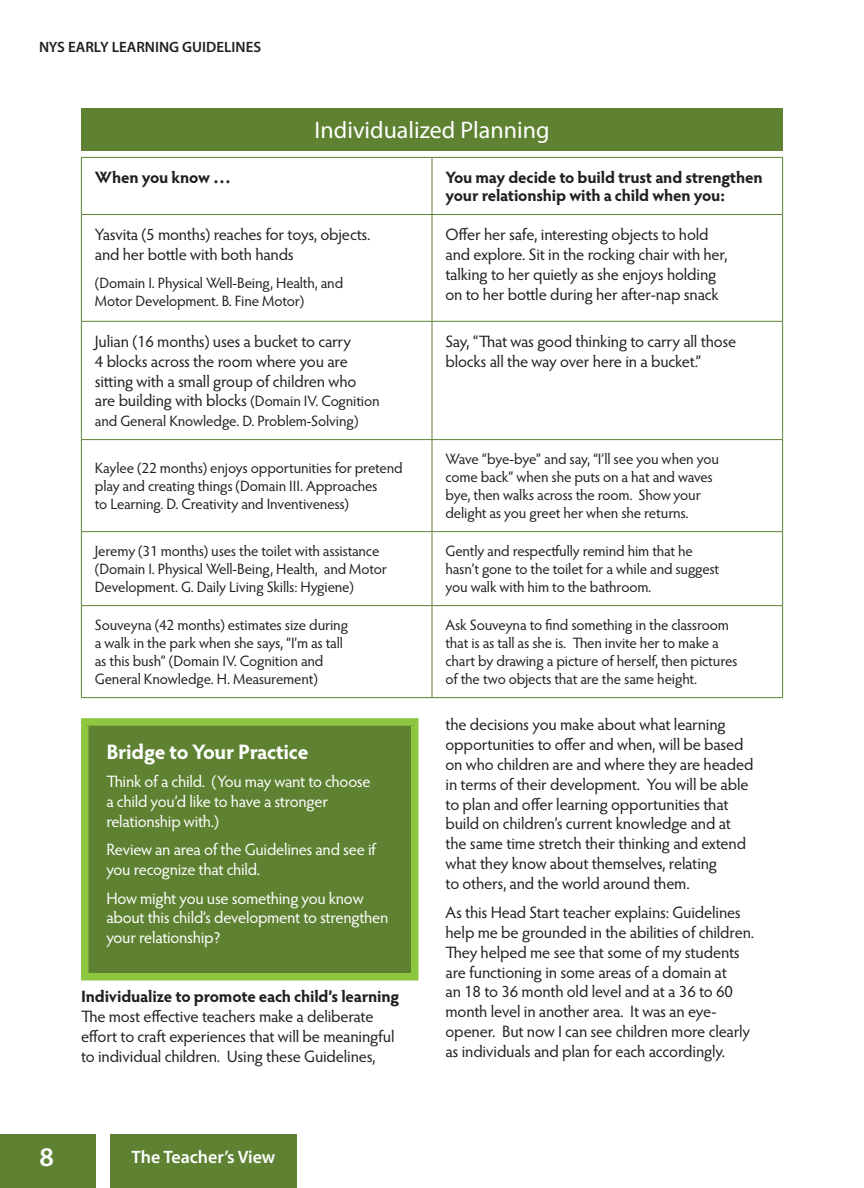
<style>
.page{position:relative;width:864px;height:1188px;background:#fff}
.page>*{position:absolute;margin:0;border:0;box-sizing:border-box;transform-origin:0 0}
.t1{font:600 27px "Myriad Pro";color:#fff}
.t2{font:24px "Myriad Pro";color:#fff}
.t3{font:700 21px "Hypatia Sans Pro";letter-spacing:-.02em;color:#fff}
.t4{font:600 18px "Myriad Pro";color:#fff}
.t5{font:16.5px/19.8px "Hypatia Sans Pro";letter-spacing:-.01em;color:#231f20}
.t6{font:16.5px/19.8px "Hypatia Sans Pro";letter-spacing:-.015em;color:#fff}
.t7{font:700 16.5px/18px "Hypatia Sans Pro";letter-spacing:-.01em;color:#231f20}
.t8{font:15px/18px "Hypatia Sans Pro";letter-spacing:-.01em;color:#231f20}
.t9{font:600 15px "Myriad Pro";color:#231f20}
.s1{font-size:15px}
</style>
<div class="page">
<div style="left:0;top:1134px;width:297px;height:54px;background:#5e8232"></div>
<div style="left:96px;top:1133px;width:14px;height:55px;background:#fff"></div>
<hr style="left:81px;top:157px;width:351px;height:1px;background:#5e8232">
<hr style="left:81px;top:158px;width:1px;height:56px;background:#5e8232">
<hr style="left:81px;top:214px;width:351px;height:1px;background:#5e8232">
<hr style="left:81px;top:215px;width:1px;height:106px;background:#5e8232">
<hr style="left:81px;top:321px;width:351px;height:1px;background:#5e8232">
<hr style="left:81px;top:322px;width:1px;height:117px;background:#5e8232">
<hr style="left:81px;top:439px;width:351px;height:1px;background:#5e8232">
<hr style="left:81px;top:440px;width:1px;height:91px;background:#5e8232">
<hr style="left:81px;top:531px;width:351px;height:1px;background:#5e8232">
<hr style="left:81px;top:532px;width:1px;height:73px;background:#5e8232">
<hr style="left:81px;top:605px;width:351px;height:1px;background:#5e8232">
<hr style="left:81px;top:606px;width:1px;height:91px;background:#5e8232">
<hr style="left:432px;top:157px;width:351px;height:1px;background:#5e8232">
<hr style="left:432px;top:158px;width:1px;height:56px;background:#5e8232">
<hr style="left:782px;top:158px;width:1px;height:56px;background:#5e8232">
<hr style="left:432px;top:214px;width:351px;height:1px;background:#5e8232">
<hr style="left:432px;top:215px;width:1px;height:106px;background:#5e8232">
<hr style="left:782px;top:215px;width:1px;height:106px;background:#5e8232">
<hr style="left:432px;top:321px;width:351px;height:1px;background:#5e8232">
<hr style="left:432px;top:322px;width:1px;height:117px;background:#5e8232">
<hr style="left:782px;top:322px;width:1px;height:117px;background:#5e8232">
<hr style="left:432px;top:439px;width:351px;height:1px;background:#5e8232">
<hr style="left:432px;top:440px;width:1px;height:91px;background:#5e8232">
<hr style="left:782px;top:440px;width:1px;height:91px;background:#5e8232">
<hr style="left:432px;top:531px;width:351px;height:1px;background:#5e8232">
<hr style="left:432px;top:532px;width:1px;height:73px;background:#5e8232">
<hr style="left:782px;top:532px;width:1px;height:73px;background:#5e8232">
<hr style="left:432px;top:605px;width:351px;height:1px;background:#5e8232">
<hr style="left:432px;top:606px;width:1px;height:91px;background:#5e8232">
<hr style="left:782px;top:606px;width:1px;height:91px;background:#5e8232">
<hr style="left:81px;top:697px;width:351px;height:1px;background:#5e8232">
<hr style="left:432px;top:697px;width:351px;height:1px;background:#5e8232">
<div style="left:85px;top:722px;width:330px;height:255px;background:#5e8232"></div>
<div style="left:81px;top:726px;width:7px;height:247px;background:#8dc63f"></div>
<div style="left:411px;top:726px;width:7px;height:247px;background:#8dc63f"></div>
<div style="left:81px;top:718px;width:337px;height:8px;background:#8dc63f"></div>
<div style="left:81px;top:973px;width:337px;height:8px;background:#8dc63f"></div>
<div style="left:81px;top:108px;width:702px;height:42px;background:#5e8232"></div>
<p class="t9" style="left:39px;top:37px;width:224px">NYS EARLY LEARNING GUIDELINES</p>
<h2 class="t2" style="left:315px;top:115px;width:236px">Individualized Planning</h2>
<p class="t7" style="left:95px;top:168px;width:138px">When you know …</p>
<p class="t7" style="left:446px;top:168px;width:319px">You may decide to build trust and strengthen your relationship with a child when you:</p>
<p class="t5" style="left:95px;top:224px;width:277px">Yasvita (5 months) reaches for toys, objects. and her bottle with both hands</p>
<p class="t8" style="left:95px;top:273px;width:250px">(Domain I. Physical Well-Being, Health, and<br>Motor Development. B. Fine Motor)</p>
<p class="t5" style="left:446px;top:224px;width:283px">Offer her safe, interesting objects to hold and explore. Sit in the rocking chair with her, talking to her quietly as she enjoys holding on to her bottle during her after-nap snack</p>
<p class="t5" style="left:95px;top:331px;width:286px">Julian (16 months) uses a bucket to carry<br>4 blocks across the room where you are sitting with a small group of children who are building with blocks <span class="s1">(Domain IV. Cognition</span></p>
<p class="t8" style="left:95px;top:412px;width:265px">and General Knowledge. D. Problem-Solving)</p>
<p class="t5" style="left:445px;top:331px;width:292px">Say, “That was good thinking to carry all those blocks all the way over here in a bucket.”</p>
<p class="t8" style="left:95px;top:459px;width:309px">Kaylee (22 months) enjoys opportunities for pretend play and creating things (Domain III. Approaches<br>to Learning. D. Creativity and Inventiveness)</p>
<p class="t8" style="left:446px;top:450px;width:275px">Wave “bye-bye” and say, “I’ll see you when you come back” when she puts on a hat and waves bye, then walks across the room. Show your delight as you greet her when she returns.</p>
<p class="t8" style="left:95px;top:542px;width:294px">Jeremy (31 months) uses the toilet with assistance (Domain I. Physical Well-Being, Health, and Motor<br>Development. G. Daily Living Skills: Hygiene)</p>
<p class="t8" style="left:446px;top:542px;width:275px">Gently and respectfully remind him that he hasn’t gone to the toilet for a while and suggest you walk with him to the bathroom.</p>
<p class="t8" style="left:95px;top:616px;width:255px">Souveyna (42 months) estimates size during a walk in the park when she says, “I’m as tall as this bush” (Domain IV. Cognition and General Knowledge. H. Measurement)</p>
<p class="t8" style="left:446px;top:616px;width:294px">Ask Souveyna to find something in the classroom that is as tall as she is. Then invite her to make a chart by drawing a picture of herself, then pictures of the two objects that are the same height.</p>
<p class="t3" style="left:106px;top:737px;width:204px">Bridge to Your Practice</p>
<p class="t6" style="left:106px;top:771px;width:266px">Think of a child. (You may want to choose a child you’d like to have a stronger relationship with.)</p>
<p class="t6" style="left:106px;top:839px;width:271px">Review an area of the Guidelines and see if you recognize that child.</p>
<p class="t6" style="left:106px;top:888px;width:284px">How might you use something you know about this child’s development to strengthen your relationship?</p>
<p class="t7" style="left:81px;top:987px;width:320px">Individualize to promote each child’s learning</p>
<p class="t5" style="left:81px;top:1006px;width:315px">The most effective teachers make a deliberate effort to craft experiences that will be meaningful to individual children. Using these Guidelines,</p>
<h1 class="t1" style="left:39px;top:1139px;width:16px">8</h1>
<p class="t4" style="left:131px;top:1146px;width:145px">The Teacher’s View</p>
<p class="t5" style="left:446px;top:714px;width:309px">the decisions you make about what learning opportunities to offer and when, will be based on who children are and where they are headed in terms of their development. You will be able to plan and offer learning opportunities that build on children’s current knowledge and at the same time stretch their thinking and extend what they know about themselves, relating<br>to others, and the world around them.</p>
<p class="t5" style="left:446px;top:902px;width:310px">As this Head Start teacher explains: Guidelines help me be grounded in the abilities of children.<br>They helped me see that some of my students are functioning in some areas of a domain at<br>an 18 to 36 month old level and at a 36 to 60 month level in another area. It was an eye&shy;opener. But now I can see children more clearly as individuals and plan for each accordingly.</p>
</div>
